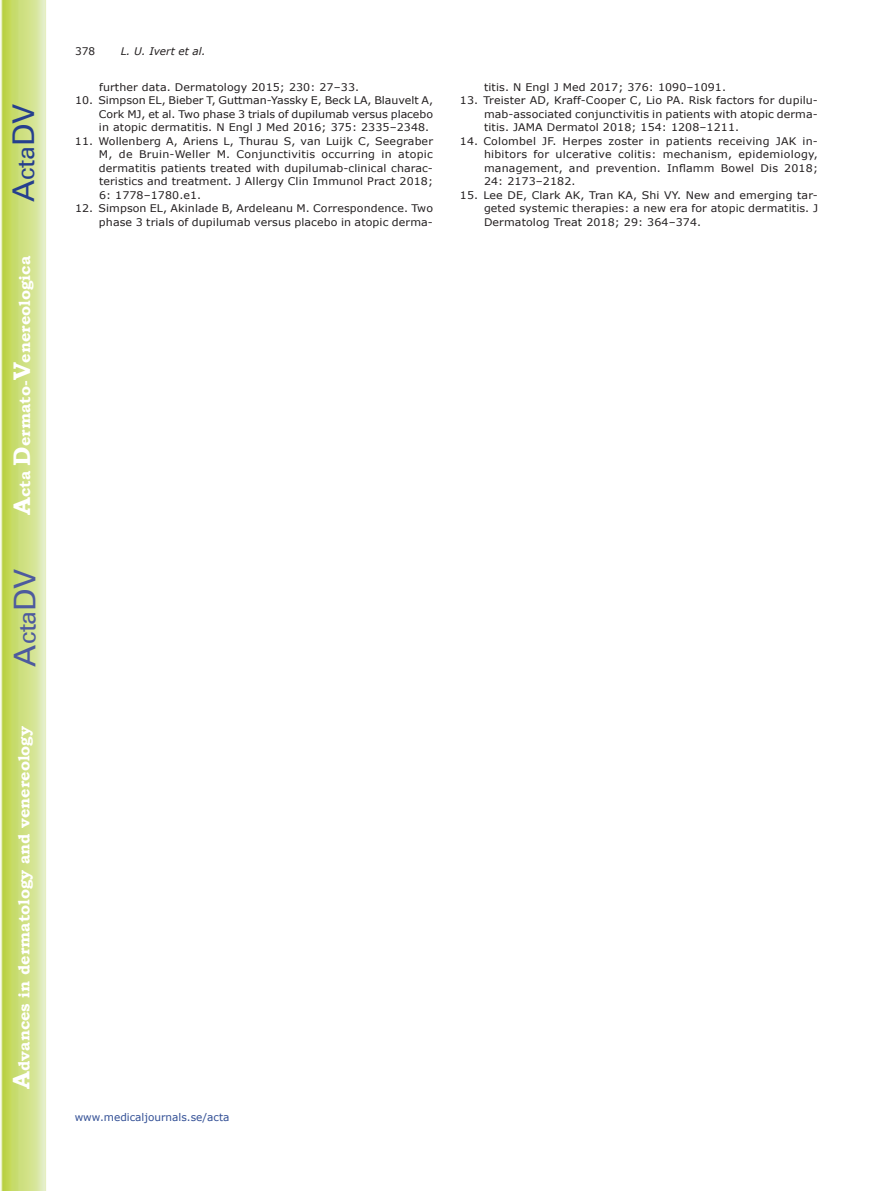
<style>
.page{position:relative;width:893px;height:1191px;background:#fff}
.page>*{position:absolute;margin:0;border:0;box-sizing:border-box;transform-origin:0 0}
.t1{font:30px "Univers";color:#4d5a9e}
.t2{font:30px "Univers";color:#253f8e}
.t3{font:700 15.75px "Bookman Old Style";color:#fff}
.t4{font:10.5px/13.5px "Verdana";letter-spacing:.01em;color:#231f20;text-align:justify;scale:1.05 1}
.t5{font:10.5px "Verdana";color:#324f95}
.t6{font:italic 10.5px "Verdana";color:#231f20}
.t7{font:10.5px "Verdana";letter-spacing:.01em;color:#231f20}
.s1{font-size:24px}
</style>
<div class="page">
<svg style="left:1px;top:0;width:45px;height:1191px;background:#cfe084"></svg>
<h1 class="t2" style="left:6px;top:202px;width:100px;rotate:-90deg">A<span class="s1">cta</span>DV</h1>
<h2 class="t3" style="left:15px;top:515px;width:260px;rotate:-90deg"><span class="s1">A</span>cta <span class="s1">D</span>ermato-<span class="s1">V</span>enereologica</h2>
<h1 class="t1" style="left:7px;top:666px;width:100px;rotate:-90deg">A<span class="s1">cta</span>DV</h1>
<h2 class="t3" style="left:15px;top:1088px;width:364px;rotate:-90deg"><span class="s1">A</span>dvances in dermatology and venereology</h2>
<p class="t7" style="left:75px;top:44px;width:22px">378</p>
<p class="t6" style="left:121px;top:44px;width:86px">L. U. Ivert et al.</p>
<p class="t4" style="left:99px;top:80px;width:249px">further data. Dermatology 2015; 230: 27–33.</p>
<p class="t4" style="left:99px;top:93px;width:320px;text-indent:-24px">10. Simpson EL, Bieber T, Guttman-Yassky E, Beck LA, Blauvelt A, Cork MJ, et al. Two phase 3 trials of dupilumab versus placebo in atopic dermatitis. N Engl J Med 2016; 375: 2335–2348.</p>
<p class="t4" style="left:99px;top:134px;width:320px;text-indent:-24px">11. Wollenberg A, Ariens L, Thurau S, van Luijk C, Seegraber M, de Bruin-Weller M. Conjunctivitis occurring in atopic dermatitis patients treated with dupilumab-clinical charac&shy;teristics and treatment. J Allergy Clin Immunol Pract 2018; 6: 1778–1780.e1.</p>
<p class="t4" style="left:75px;top:201px;width:342px;text-align:right">12. Simpson EL, Akinlade B, Ardeleanu M. Correspondence. Two phase 3 trials of dupilumab versus placebo in atopic derma-</p>
<p class="t4" style="left:484px;top:80px;width:232px">titis. N Engl J Med 2017; 376: 1090–1091.</p>
<p class="t4" style="left:484px;top:93px;width:320px;text-indent:-24px">13. Treister AD, Kraff-Cooper C, Lio PA. Risk factors for dupilu&shy;mab-associated conjunctivitis in patients with atopic derma&shy;titis. JAMA Dermatol 2018; 154: 1208–1211.</p>
<p class="t4" style="left:484px;top:134px;width:320px;text-indent:-24px">14. Colombel JF. Herpes zoster in patients receiving JAK in&shy;hibitors for ulcerative colitis: mechanism, epidemiology, management, and prevention. Inflamm Bowel Dis 2018; 24: 2173–2182.</p>
<p class="t4" style="left:484px;top:188px;width:320px;text-indent:-24px">15. Lee DE, Clark AK, Tran KA, Shi VY. New and emerging tar&shy;geted systemic therapies: a new era for atopic dermatitis. J Dermatolog Treat 2018; 29: 364–374.</p>
<p class="t5" style="left:75px;top:1109px;width:156px">www.medicaljournals.se/acta</p>
</div>
